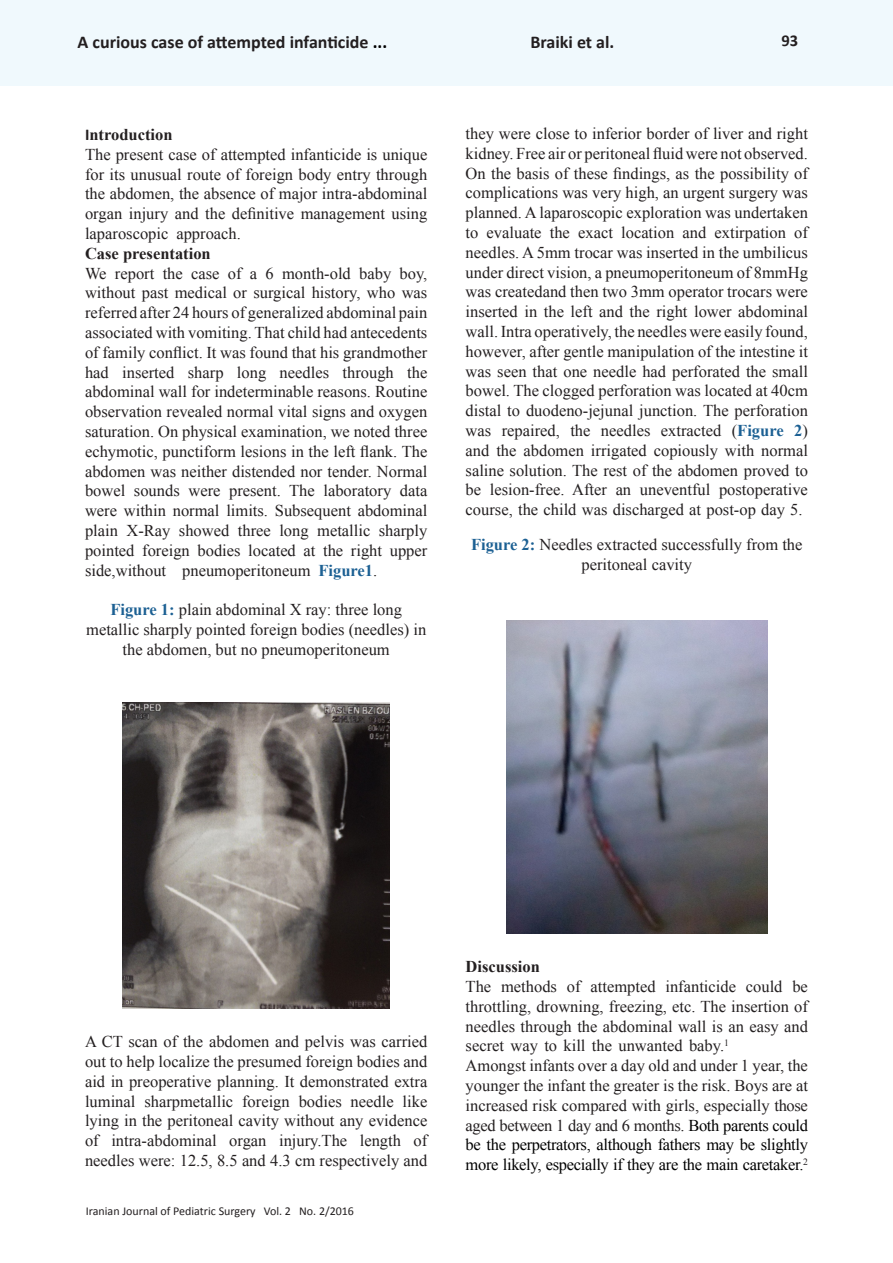
<style>
.page{position:relative;width:893px;height:1263px;background:#fff}
.page>*{position:absolute;margin:0;border:0;box-sizing:border-box;transform-origin:0 0}
.t1{font:700 18px "Calibri";color:#231f20}
.t2{font:16.5px/19.8px "Times New Roman";color:#231f20}
.t3{font:700 16.5px "Times New Roman";color:#231f20}
.t4{font:700 16.5px "Times New Roman";color:#1c6093}
.t5{font:700 16.5px "Calibri";color:#231f20}
.t6{font:12px "Calibri";color:#231f20}
.s1{color:#000}
.s2{font-family:"Calibri"}
.s3{font-weight:700;color:#1c6093}
.s4{font-weight:400;color:#231f20}
</style>
<div class="page">
<div style="left:0;top:0;width:893px;height:85px;background:#f0f9fd"></div>
<img style="left:123px;top:703px;width:267px;height:305px">
<img style="left:506px;top:620px;width:261px;height:313px">
<p class="t1" style="left:78px;top:30px;width:311px">A curious case of attempted infanticide <span class="s1">...</span></p>
<p class="t3" style="left:85px;top:123px;width:89px"><span class="s2">I</span>ntroduction</p>
<p class="t2" style="left:85px;top:144px;width:344px">The present case of attempted infanticide is unique</p>
<p class="t2" style="left:85px;top:164px;width:344px">for its unusual route of foreign body entry through</p>
<p class="t2" style="left:85px;top:184px;width:344px">the abdomen, the absence of major intra-abdominal</p>
<p class="t2" style="left:85px;top:203px;width:344px">organ injury and the definitive management using</p>
<p class="t2" style="left:176px;top:223px;width:66px">approach.</p>
<p class="t2" style="left:85px;top:223px;width:85px">laparoscopic</p>
<p class="t3" style="left:85px;top:242px;width:127px">Case presentation</p>
<p class="t2" style="left:163px;top:263px;width:22px">the</p>
<p class="t2" style="left:282px;top:263px;width:70px">month-old</p>
<p class="t2" style="left:359px;top:263px;width:34px">baby</p>
<p class="t2" style="left:400px;top:263px;width:29px">boy,</p>
<p class="t2" style="left:228px;top:263px;width:15px">of</p>
<p class="t2" style="left:250px;top:263px;width:25px">6a</p>
<p class="t2" style="left:85px;top:263px;width:23px">We</p>
<p class="t2" style="left:85px;top:283px;width:344px">without past medical or surgical history, who was</p>
<p class="t2" style="left:85px;top:302px;width:344px">referred after 24 hours of generalized abdominal pain</p>
<p class="t2" style="left:85px;top:322px;width:344px">associated with vomiting. That child had antecedents</p>
<p class="t2" style="left:85px;top:342px;width:344px">of family conflict It. was found that his grandmother</p>
<p class="t2" style="left:407px;top:362px;width:22px">the</p>
<p class="t2" style="left:115px;top:263px;width:41px">report</p>
<p class="t2" style="left:191px;top:263px;width:30px">case</p>
<p class="t2" style="left:85px;top:362px;width:25px">had</p>
<p class="t2" style="left:85px;top:382px;width:344px">abdominal wall for indeterminable reasons. Routine</p>
<p class="t2" style="left:85px;top:401px;width:344px">observation revealed normal vital signs and oxygen</p>
<p class="t2" style="left:85px;top:421px;width:344px">saturation. On physical examination, we noted three</p>
<p class="t2" style="left:85px;top:441px;width:344px">echymotic, punctiform lesions in the left flank. The</p>
<p class="t2" style="left:85px;top:461px;width:344px">abdomen was neither distended nor tender. Normal</p>
<p class="t2" style="left:400px;top:481px;width:29px">data</p>
<p class="t2" style="left:122px;top:362px;width:54px">inserted</p>
<p class="t2" style="left:188px;top:362px;width:37px">sharp</p>
<p class="t2" style="left:237px;top:362px;width:31px">long</p>
<p class="t2" style="left:280px;top:362px;width:51px">needles</p>
<p class="t2" style="left:342px;top:362px;width:53px">through</p>
<p class="t2" style="left:85px;top:481px;width:42px">bowel</p>
<p class="t2" style="left:85px;top:500px;width:344px">were within normal limits. Subsequent abdominal</p>
<p class="t2" style="left:379px;top:520px;width:50px">sharply</p>
<p class="t2" style="left:134px;top:481px;width:47px">sounds</p>
<p class="t2" style="left:289px;top:481px;width:27px">The</p>
<p class="t2" style="left:323px;top:481px;width:69px">laboratory</p>
<p class="t2" style="left:229px;top:481px;width:53px">present.</p>
<p class="t2" style="left:188px;top:481px;width:34px">were</p>
<p class="t2" style="left:85px;top:520px;width:34px">plain</p>
<p class="t2" style="left:179px;top:520px;width:52px">showed</p>
<p class="t2" style="left:238px;top:520px;width:34px">three</p>
<p class="t2" style="left:279px;top:520px;width:31px">long</p>
<p class="t2" style="left:317px;top:520px;width:55px">metallic</p>
<p class="t2" style="left:127px;top:520px;width:45px">X-Ray</p>
<p class="t2" style="left:85px;top:540px;width:51px">pointed</p>
<p class="t2" style="left:142px;top:540px;width:49px">foreign</p>
<p class="t2" style="left:198px;top:540px;width:45px">bodies</p>
<p class="t2" style="left:248px;top:540px;width:49px">located</p>
<p class="t2" style="left:323px;top:540px;width:22px">the</p>
<p class="t2" style="left:304px;top:540px;width:13px">at</p>
<p class="t2" style="left:351px;top:540px;width:33px">right</p>
<p class="t2" style="left:390px;top:540px;width:39px">upper</p>
<p class="t2" style="left:85px;top:560px;width:83px">side,without</p>
<p class="t2" style="left:86px;top:599px;width:342px;text-align:center"><span class="s3">Figure 1:</span> plain abdominal X ray: three long metallic sharply pointed foreign bodies (needles) in the abdomen, but no pneumoperitoneum</p>
<p class="t2" style="left:182px;top:560px;width:130px">pneumoperitoneum</p>
<p class="t4" style="left:318px;top:559px;width:60px">Figure1<span class="s4">.</span></p>
<p class="t1" style="left:530px;top:30px;width:85px">Braiki et al.</p>
<p class="t5" style="left:781px;top:30px;width:18px">93</p>
<p class="t2" style="left:466px;top:123px;width:344px;text-align:right">they were close to inferior border of liver and right kidney. Free air or peritoneal fluid were not observed.<br>On the basis of these findings, as the possibility of complications was very high, an urgent surgery was planned A. laparoscopic exploration was undertaken of</p>
<p class="t2" style="left:487px;top:222px;width:56px">evaluate</p>
<p class="t2" style="left:550px;top:222px;width:22px">the</p>
<p class="t2" style="left:621px;top:222px;width:55px">location</p>
<p class="t2" style="left:682px;top:222px;width:25px">and</p>
<p class="t2" style="left:714px;top:222px;width:73px">extirpation</p>
<p class="t2" style="left:466px;top:222px;width:14px">to</p>
<p class="t2" style="left:466px;top:242px;width:344px">needles A. 5mm trocar was inserted in the umbilicus</p>
<p class="t2" style="left:466px;top:262px;width:344px">under direct vision a, pneumoperitoneum of 8mmHg</p>
<p class="t2" style="left:466px;top:282px;width:344px">was createdand then two 3mm operator trocars were</p>
<p class="t2" style="left:466px;top:302px;width:344px">inserted in the left and the right lower abdominal</p>
<p class="t2" style="left:466px;top:321px;width:344px">wall. Intra operatively, the needles were easily found,</p>
<p class="t2" style="left:466px;top:341px;width:344px">however, after gentle manipulation of the intestine it</p>
<p class="t2" style="left:466px;top:361px;width:344px">was seen that one needle had perforated the small</p>
<p class="t2" style="left:466px;top:381px;width:344px">bowel. The clogged perforation was located at 40cm</p>
<p class="t2" style="left:466px;top:401px;width:344px">distal to duodeno-jejunal junction. The perforation</p>
<p class="t2" style="left:794px;top:420px;width:15px">(<span class="s3">2</span></p>
<p class="t2" style="left:578px;top:222px;width:36px">exact</p>
<p class="t2" style="left:502px;top:420px;width:60px">repaired,</p>
<p class="t2" style="left:570px;top:420px;width:22px">the</p>
<p class="t2" style="left:601px;top:420px;width:51px">needles</p>
<p class="t2" style="left:661px;top:420px;width:62px">extracted</p>
<p class="t4" style="left:732px;top:419px;width:53px"><span class="s4">(</span>Figure</p>
<p class="t2" style="left:466px;top:420px;width:27px">was</p>
<p class="t2" style="left:466px;top:440px;width:344px">and the abdomen irrigated copiously with normal</p>
<p class="t2" style="left:466px;top:460px;width:344px">saline solution. The rest of the abdomen proved to</p>
<p class="t2" style="left:719px;top:480px;width:90px">postoperative</p>
<p class="t2" style="left:466px;top:480px;width:339px">be<br>course, the child was discharged at post-op day 5.</p>
<p class="t2" style="left:471px;top:534px;width:333px;text-align:center"><span class="s3">Figure 2:</span> Needles extracted successfully from the peritoneal cavity</p>
<p class="t2" style="left:490px;top:480px;width:76px">lesion-free.</p>
<p class="t2" style="left:640px;top:480px;width:72px">uneventful</p>
<p class="t2" style="left:572px;top:480px;width:36px">After</p>
<p class="t2" style="left:616px;top:480px;width:17px">an</p>
<p class="t2" style="left:85px;top:1031px;width:344px;text-align:right">A CT scan of the abdomen and pelvis was carried out to help localize the presumed foreign bodies and aid in preoperative planning. It demonstrated extra like</p>
<p class="t2" style="left:85px;top:1091px;width:52px">luminal</p>
<p class="t2" style="left:85px;top:1111px;width:344px">lying in the peritoneal cavity without any evidence</p>
<p class="t2" style="left:414px;top:1130px;width:15px">of</p>
<p class="t2" style="left:144px;top:1091px;width:90px">sharpmetallic</p>
<p class="t2" style="left:242px;top:1091px;width:49px">foreign</p>
<p class="t2" style="left:299px;top:1091px;width:45px">bodies</p>
<p class="t2" style="left:351px;top:1091px;width:45px">needle</p>
<p class="t2" style="left:279px;top:1130px;width:70px">injury.The</p>
<p class="t2" style="left:111px;top:1130px;width:107px">intra-abdominal</p>
<p class="t2" style="left:360px;top:1130px;width:43px">length</p>
<p class="t2" style="left:85px;top:1130px;width:344px">of<br>needles were: 12.5, 8.5 and 4.3 cm respectively and</p>
<p class="t2" style="left:229px;top:1130px;width:39px">organ</p>
<p class="t6" style="left:86px;top:1204px;width:171px">Iranian Journal of Pediatric Surgery</p>
<p class="t6" style="left:264px;top:1204px;width:29px">Vol 2.</p>
<p class="t6" style="left:299px;top:1204px;width:56px">No. 2/2016</p>
<p class="t3" style="left:466px;top:955px;width:76px">Discussion</p>
<p class="t2" style="left:466px;top:976px;width:344px">The<br>throttling, drowning, freezing, etc. The insertion of needles through the abdominal wall is an easy and secret way to kill the unwanted baby.<sup>1</sup></p>
<p class="t2" style="left:466px;top:1055px;width:344px;text-align:justify">Amongst infants over a day old and under 1 year, the younger the infant the greater is the risk. Boys are at increased risk compared with girls, especially those aged between 1 day and 6 months. <span class="s1">Both parents could be the perpetrators, although fathers may be slightly more likely, especially if they are the main caretaker.</span><sup>2</sup></p>
<p class="t2" style="left:501px;top:976px;width:57px">methods</p>
<p class="t2" style="left:590px;top:976px;width:67px">attempted</p>
<p class="t2" style="left:665px;top:976px;width:72px">infanticide</p>
<p class="t2" style="left:746px;top:976px;width:38px">could</p>
<p class="t2" style="left:792px;top:976px;width:17px">be</p>
<p class="t2" style="left:567px;top:976px;width:15px">of</p>
</div>
